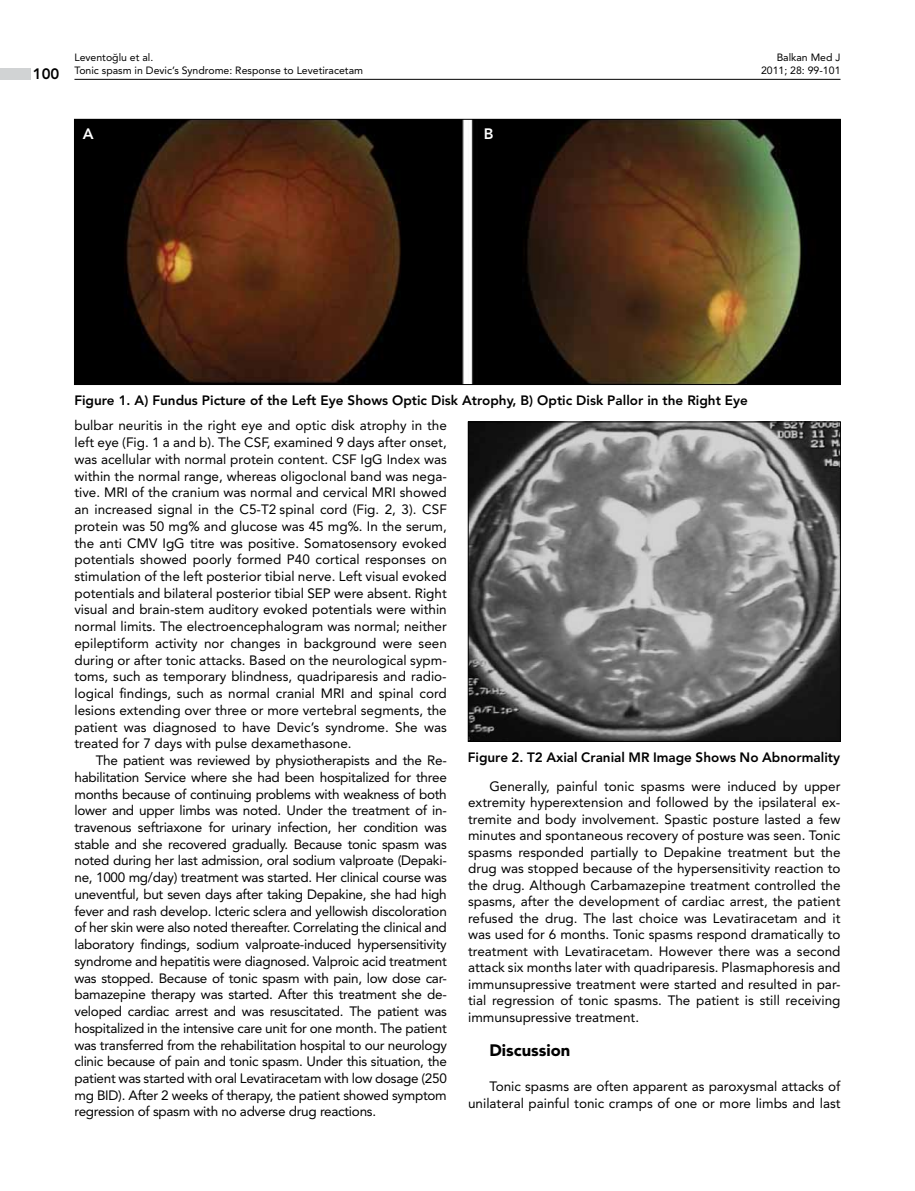
<style>
.page{position:relative;width:915px;height:1191px;background:#fff}
.page>*{position:absolute;margin:0;border:0;box-sizing:border-box;transform-origin:0 0}
.t1{font:900 16.5px "Avenir LT Std";color:#000}
.t2{font:800 15px "Avenir LT Std";color:#000}
.t3{font:800 15px "Avenir LT Std";color:#fff}
.t4{font:13.5px/16.8px "Avenir LT Std";color:#000;text-align:justify}
.t5{font:800 13.5px "Avenir LT Std";color:#000}
.t6{font:10.5px/12.6px "Avenir LT Std";color:#000;text-align:right}
</style>
<div class="page">
<img style="left:76px;top:121px;width:762px;height:262px">
<div style="left:74px;top:119px;width:766px;height:266px;border:1px solid #000"></div>
<img style="left:470px;top:424px;width:368px;height:315px">
<div style="left:468px;top:422px;width:372px;height:319px;border:1px solid #000"></div>
<div style="left:0;top:68px;width:30px;height:11px;background:#d1d3d4"></div>
<hr style="left:74px;top:79px;width:766px;height:1px;background:#000">
<p class="t2" style="left:33px;top:65px;width:28px">100</p>
<p class="t6" style="left:74px;top:51px;width:290px;text-align:left">Leventoğlu et al.<br>Tonic spasm in Devic’s Syndrome: Response to Levetiracetam</p>
<p class="t3" style="left:83px;top:125px;width:12px">A</p>
<p class="t3" style="left:483px;top:125px;width:11px">B</p>
<p class="t6" style="left:760px;top:51px;width:81px">Balkan Med J<br>2011; 28: 99-101</p>
<p class="t5" style="left:74px;top:392px;width:674px">Figure 1. A) Fundus Picture of the Left Eye Shows Optic Disk Atrophy, B) Optic Disk Pallor in the Right Eye</p>
<p class="t4" style="left:74px;top:417px;width:374px">bulbar neuritis in the right eye and optic disk atrophy in the left eye (Fig. 1 a and b). The CSF, examined 9 days after onset, was acellular with normal protein content. CSF IgG Index was within the normal range, whereas oligoclonal band was nega&shy;tive. MRI of the cranium was normal and cervical MRI showed an increased signal in the C5-T2 spinal cord (Fig. 2, 3). CSF protein was 50 mg% and glucose was 45 mg%. In the serum, the anti CMV IgG titre was positive. Somatosensory evoked potentials showed poorly formed P40 cortical responses on stimulation of the left posterior tibial nerve. Left visual evoked potentials and bilateral posterior tibial SEP were absent. Right visual and brain-stem auditory evoked potentials were within normal limits. The electroencephalogram was normal; neither epileptiform activity nor changes in background were seen during or after tonic attacks. Based on the neurological sypm&shy;toms, such as temporary blindness, quadriparesis and radio&shy;logical findings, such as normal cranial MRI and spinal cord lesions extending over three or more vertebral segments, the patient was diagnosed to have Devic’s syndrome. She was treated for 7 days with pulse dexamethasone.</p>
<p class="t4" style="left:74px;top:752px;width:374px;text-indent:21px">The patient was reviewed by physiotherapists and the Re&shy;habilitation Service where she had been hospitalized for three months because of continuing problems with weakness of both lower and upper limbs was noted. Under the treatment of in&shy;travenous seftriaxone for urinary infection, her condition was stable and she recovered gradually. Because tonic spasm was noted during her last admission, oral sodium valproate (Depaki&shy;ne, 1000 mg/day) treatment was started. Her clinical course was uneventful, but seven days after taking Depakine, she had high fever and rash develop. Icteric sclera and yellowish discoloration of her skin were also noted thereafter. Correlating the clinical and laboratory findings, sodium valproate-induced hypersensitivity syndrome and hepatitis were diagnosed. Valproic acid treatment was stopped. Because of tonic spasm with pain, low dose car&shy;bamazepine therapy was started. After this treatment she de&shy;veloped cardiac arrest and was resuscitated. The patient was hospitalized in the intensive care unit for one month. The patient was transferred from the rehabilitation hospital to our neurology clinic because of pain and tonic spasm. Under this situation, the patient was started with oral Levatiracetam with low dosage (250 mg BID). After 2 weeks of therapy, the patient showed symptom regression of spasm with no adverse drug reactions.</p>
<p class="t5" style="left:467px;top:749px;width:374px">Figure 2. T2 Axial Cranial MR Image Shows No Abnormality</p>
<p class="t4" style="left:468px;top:777px;width:374px;text-indent:21px">Generally, painful tonic spasms were induced by upper extremity hyperextension and followed by the ipsilateral ex&shy;tremite and body involvement. Spastic posture lasted a few minutes and spontaneous recovery of posture was seen. Tonic spasms responded partially to Depakine treatment but the drug was stopped because of the hypersensitivity reaction to the drug. Although Carbamazepine treatment controlled the spasms, after the development of cardiac arrest, the patient refused the drug. The last choice was Levatiracetam and it was used for 6 months. Tonic spasms respond dramatically to treatment with Levatiracetam. However there was a second attack six months later with quadriparesis. Plasmaphoresis and immunsupressive treatment were started and resulted in par&shy;tial regression of tonic spasms. The patient is still receiving immunsupressive treatment.</p>
<p class="t1" style="left:489px;top:1040px;width:82px">Discussion</p>
<p class="t4" style="left:468px;top:1077px;width:374px;line-height:17.2px;text-align:right">Tonic spasms are often apparent as paroxysmal attacks of unilateral painful tonic cramps of one or more limbs and last</p>
</div>
